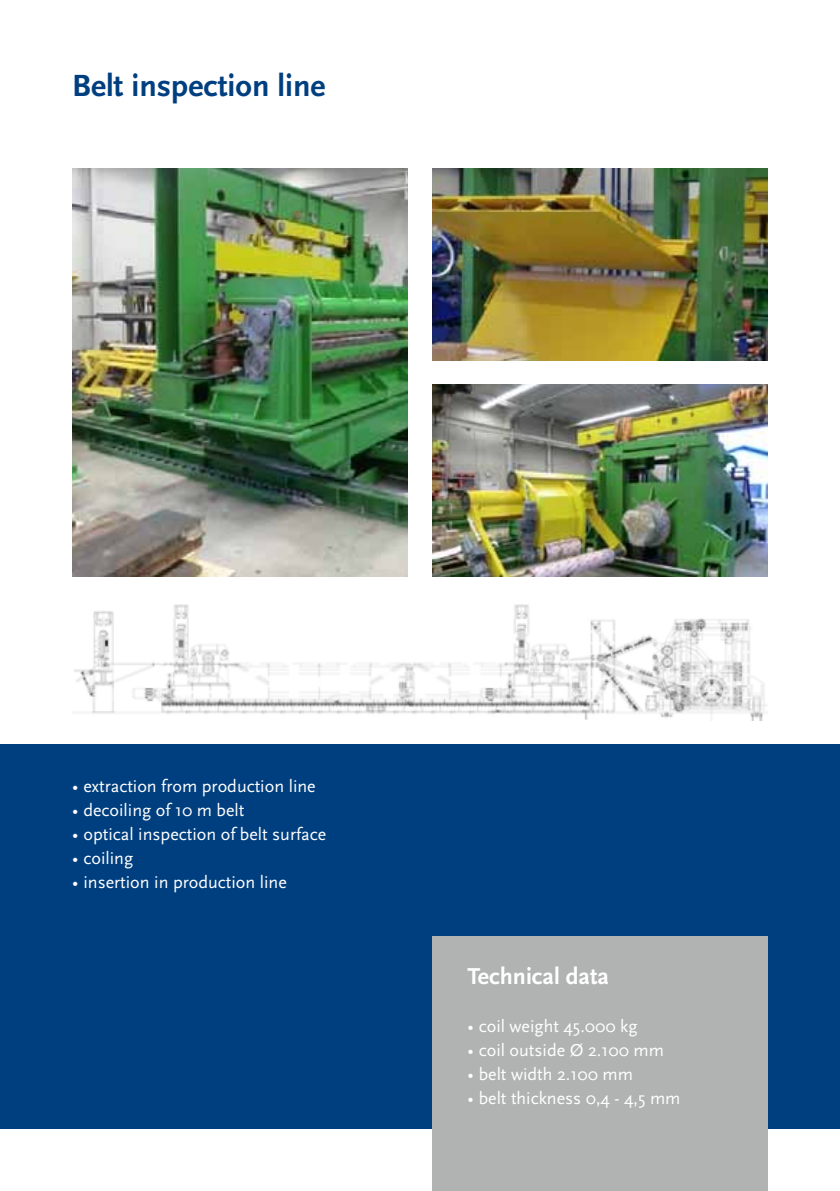
<style>
.page{position:relative;width:840px;height:1191px;background:#fff}
.page>*{position:absolute;margin:0;border:0;box-sizing:border-box;transform-origin:0 0}
.t1{font:700 32px "Scala Sans";color:#003f7f}
.t2{font:700 24px "Scala Sans";color:#fff}
.t3{font:18px "Scala Sans";color:#fff}
</style>
<div class="page">
<div style="left:0;top:744px;width:839px;height:384px;background:#003f7f"></div>
<img style="left:72px;top:168px;width:336px;height:408px">
<img style="left:432px;top:168px;width:335px;height:192px">
<img style="left:432px;top:384px;width:335px;height:192px">
<img style="left:74px;top:604px;width:692px;height:116px">
<div style="left:432px;top:936px;width:335px;height:255px;background:#b1b3b2"></div>
<h1 class="t1" style="left:72px;top:68px;width:255px">Belt inspection line</h1>
<p class="t3" style="left:72px;top:776px;width:245px">• extraction from production line</p>
<p class="t3" style="left:72px;top:800px;width:174px">• decoiling of 10 m belt</p>
<p class="t3" style="left:72px;top:824px;width:255px">• optical inspection of belt surface</p>
<p class="t3" style="left:72px;top:848px;width:63px">• coiling</p>
<p class="t3" style="left:72px;top:872px;width:216px">• insertion in production line</p>
<h2 class="t2" style="left:467px;top:963px;width:143px">Technical data</h2>
<p class="t3" style="left:467px;top:1016px;width:171px">• coil weight 45.000 kg</p>
<p class="t3" style="left:467px;top:1040px;width:198px">• coil outside Ø 2.100 mm</p>
<p class="t3" style="left:467px;top:1064px;width:167px">• belt width 2.100 mm</p>
<p class="t3" style="left:467px;top:1088px;width:214px">• belt thickness 0,4 - 4,5 mm</p>
</div>
